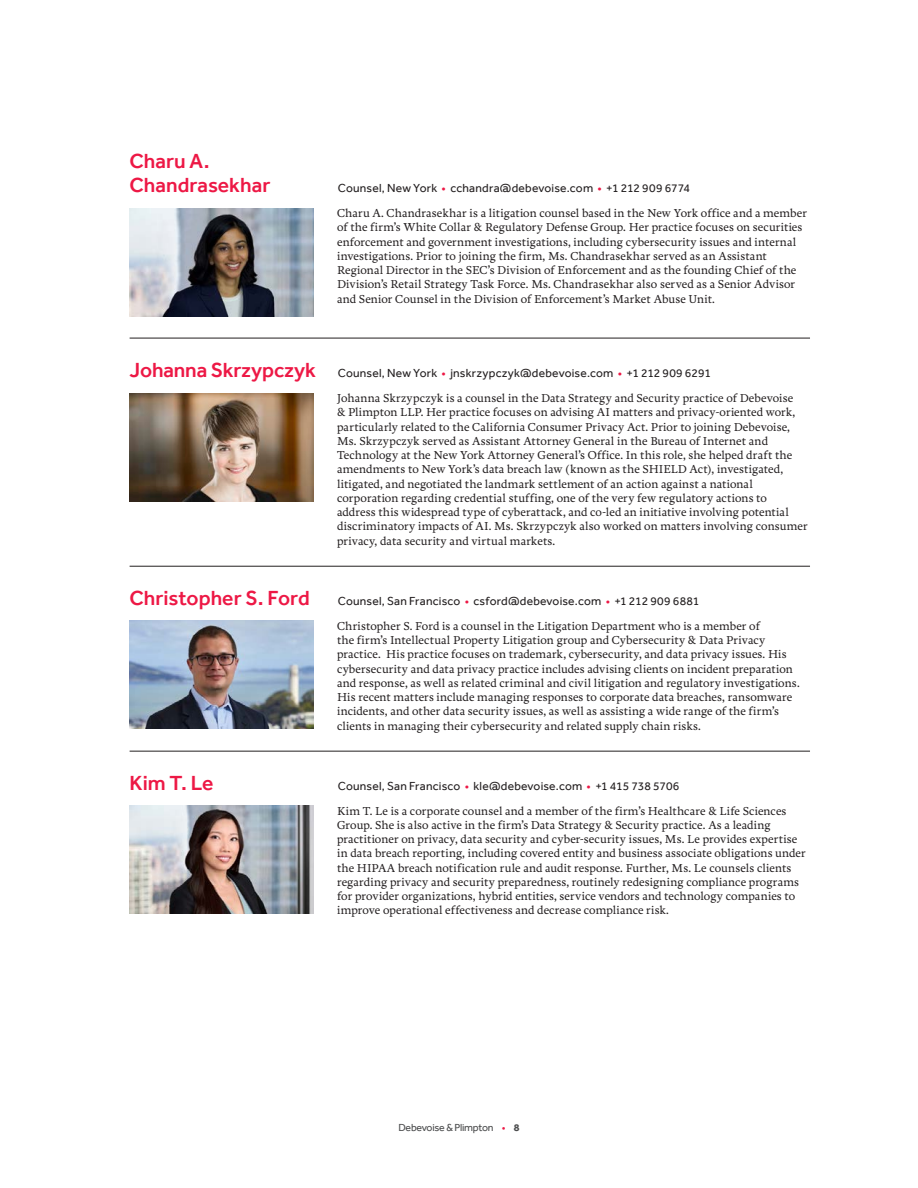
<style>
.page{position:relative;width:918px;height:1188px;background:#fff}
.page>*{position:absolute;margin:0;border:0;box-sizing:border-box;transform-origin:0 0}
.Name__Mini_Bio{font:500 21px/24px "Effra";color:#ed1845}
.Bio_Text{font:12px/14.2px "Freya";letter-spacing:.01em;color:#231f20}
.Contact_Info__Mini_B{font:12px "Effra";letter-spacing:.015em;color:#231f20}
.t1{font:10.5px "Effra";letter-spacing:-.02em;color:#4b4c4d}
.s1{color:#ed1845}
.s2{font-weight:700}
</style>
<div class="page">
<img style="left:130px;top:621px;width:183px;height:108px">
<hr style="left:130px;top:566px;width:680px;height:1px;background:#231f20">
<hr style="left:130px;top:338px;width:680px;height:1px;background:#231f20">
<img style="left:130px;top:806px;width:183px;height:108px">
<hr style="left:130px;top:751px;width:680px;height:1px;background:#231f20">
<img style="left:130px;top:393px;width:183px;height:108px">
<img style="left:130px;top:208px;width:183px;height:108px">
<p class="Name__Mini_Bio" style="left:130px;top:149px;width:142px">Charu A.<br>Chandrasekhar</p>
<p class="Contact_Info__Mini_B" style="left:338px;top:181px;width:354px">Counsel, New York <span class="s1">•</span> cchandra@debevoise.com <span class="s1">•</span> +1 212 909 6774</p>
<p class="Bio_Text" style="left:337px;top:206px;width:472px">Charu A. Chandrasekhar is a litigation counsel based in the New York office and a member of the firm’s White Collar &amp; Regulatory Defense Group. Her practice focuses on securities enforcement and government investigations, including cybersecurity issues and internal investigations. Prior to joining the firm, Ms. Chandrasekhar served as an Assistant Regional Director in the SEC’s Division of Enforcement and as the founding Chief of the Division’s Retail Strategy Task Force. Ms. Chandrasekhar also served as a Senior Advisor and Senior Counsel in the Division of Enforcement’s Market Abuse Unit.</p>
<p class="Name__Mini_Bio" style="left:130px;top:358px;width:188px">Johanna Skrzypczyk</p>
<p class="Contact_Info__Mini_B" style="left:338px;top:366px;width:375px">Counsel, New York <span class="s1">•</span> jnskrzypczyk@debevoise.com <span class="s1">•</span> +1 212 909 6291</p>
<p class="Bio_Text" style="left:337px;top:391px;width:472px">Johanna Skrzypczyk is a counsel in the Data Strategy and Security practice of Debevoise<br>&amp; Plimpton LLP. Her practice focuses on advising AI matters and privacy-oriented work, particularly related to the California Consumer Privacy Act. Prior to joining Debevoise, Ms. Skrzypczyk served as Assistant Attorney General in the Bureau of Internet and Technology at the New York Attorney General’s Office. In this role, she helped draft the amendments to New York’s data breach law (known as the SHIELD Act), investigated, litigated, and negotiated the landmark settlement of an action against a national corporation regarding credential stuffing, one of the very few regulatory actions to address this widespread type of cyberattack, and co-led an initiative involving potential discriminatory impacts of AI. Ms. Skrzypczyk also worked on matters involving consumer privacy, data security and virtual markets.</p>
<p class="Name__Mini_Bio" style="left:130px;top:585px;width:182px">Christopher S. Ford</p>
<p class="Contact_Info__Mini_B" style="left:338px;top:593px;width:363px">Counsel, San Francisco <span class="s1">•</span> csford@debevoise.com <span class="s1">•</span> +1 212 909 6881</p>
<p class="Bio_Text" style="left:337px;top:619px;width:464px">Christopher S. Ford is a counsel in the Litigation Department who is a member of<br>the firm’s Intellectual Property Litigation group and Cybersecurity &amp; Data Privacy practice. His practice focuses on trademark, cybersecurity, and data privacy issues. His cybersecurity and data privacy practice includes advising clients on incident preparation and response, as well as related criminal and civil litigation and regulatory investigations.<br>His recent matters include managing responses to corporate data breaches, ransomware incidents, and other data security issues, as well as assisting a wide range of the firm’s clients in managing their cybersecurity and related supply chain risks.</p>
<p class="Name__Mini_Bio" style="left:130px;top:770px;width:86px">Kim T. Le</p>
<p class="Contact_Info__Mini_B" style="left:338px;top:778px;width:343px">Counsel, San Francisco <span class="s1">•</span> kle@debevoise.com <span class="s1">•</span> +1 415 738 5706</p>
<p class="Bio_Text" style="left:337px;top:804px;width:470px">Kim T. Le is a corporate counsel and a member of the firm’s Healthcare &amp; Life Sciences Group. She is also active in the firm’s Data Strategy &amp; Security practice. As a leading practitioner on privacy, data security and cyber-security issues, Ms. Le provides expertise in data breach reporting, including covered entity and business associate obligations under the HIPAA breach notification rule and audit response. Further, Ms. Le counsels clients regarding privacy and security preparedness, routinely redesigning compliance programs for provider organizations, hybrid entities, service vendors and technology companies to improve operational effectiveness and decrease compliance risk.</p>
<p class="t1" style="left:398px;top:1121px;width:123px">Debevoise &amp; Plimpton <span class="s1">•</span> <span class="s2">8</span></p>
</div>
